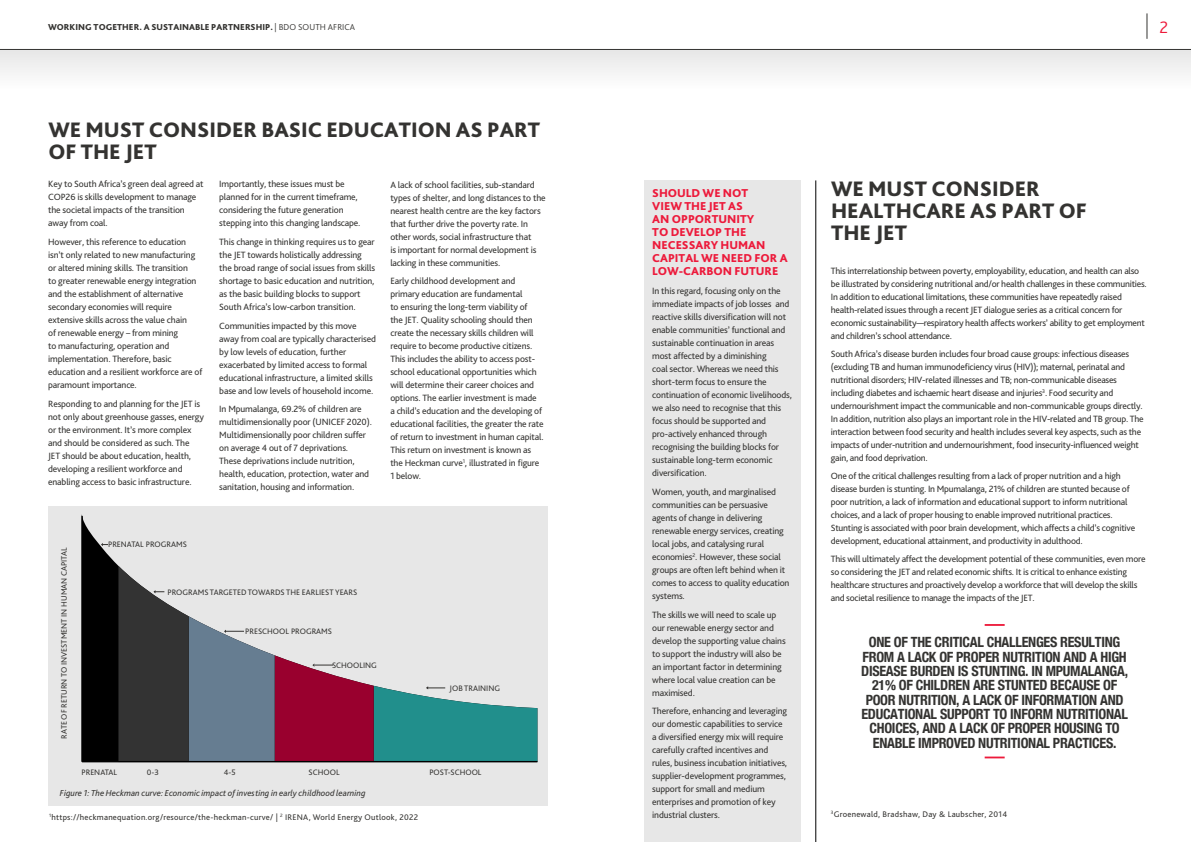
<style>
.page{position:relative;width:1191px;height:842px;background:#fff}
.page>*{position:absolute;margin:0;border:0;box-sizing:border-box;transform-origin:0 0}
.t1{font:800 21.9px/21.9px "Bliss Pro";color:#343331}
.Project_Subhead{font:300 17.4px "Bliss Pro";color:#ed1a3b}
.t2{font:700 condensed 14.1px/14.3px "Helvetica Neue";letter-spacing:-.02em;color:#343331;text-align:center}
.t3{font:800 12px/13px "Bliss Pro";color:#ed1a3b}
.t4{font:9.5px/13px "Bliss Pro";letter-spacing:-.015em;color:#343331}
.t5{font:italic 9px "Bliss Pro";color:#343331}
.t6{font:800 9px "Bliss Pro";letter-spacing:.005em;color:#343331}
.Body_Text_2{font:8.5px "Bliss Pro";letter-spacing:.03em;color:#343331}
.t7{font:8.3px "Bliss Pro";color:#343331}
.s1{font-weight:300}
</style>
<div class="page">
<div style="left:0;top:50px;width:1191px;height:39px;background:#f2f2f2"></div>
<hr style="left:0;top:49px;width:1191px;height:1px;background:#343331">
<div style="left:643px;top:180px;width:157px;height:662px;background:#e7e7e7"></div>
<div style="left:48px;top:506px;width:499px;height:299px;background:#e7e7e7"></div>
<svg style="left:82px;top:515px;width:37px;height:246px;background:#1d1d1d"></svg>
<hr style="left:81px;top:516px;width:2px;height:246px;background:#000">
<hr style="left:82px;top:761px;width:455px;height:1px;background:#000">
<svg style="left:118px;top:566px;width:419px;height:195px"></svg>
<svg style="left:101px;top:543px;width:7px;height:3px"></svg>
<hr style="left:815px;top:180px;width:1px;height:662px;background:#000">
<svg style="left:1146px;top:13px;width:1px;height:26px"></svg>
<hr style="left:984px;top:624px;width:20px;height:2px;background:#ed1a3b">
<hr style="left:984px;top:756px;width:20px;height:2px;background:#ed1a3b">
<p class="t6" style="left:48px;top:21px;width:308px">WORKING TOGETHER. A SUSTAINABLE PARTNERSHIP. <span class="s1">| BDO SOUTH AFRICA</span></p>
<p class="t1" style="left:48px;top:119px;width:493px">WE MUST CONSIDER BASIC EDUCATION AS PART<br>OF THE JET</p>
<p class="t4" style="left:390px;top:178px;width:157px">A lack of school facilities, sub-standard types of shelter, and long distances to the nearest health centre are the key factors that further drive the poverty rate. In other words, social infrastructure that<br>is important for normal development is lacking in these communities.</p>
<p class="t4" style="left:390px;top:274px;width:155px">Early childhood development and primary education are fundamental<br>to ensuring the long-term viability of<br>the JET. Quality schooling should then create the necessary skills children will require to become productive citizens.<br>This includes the ability to access post&shy;school educational opportunities which will determine their career choices and options. The earlier investment is made<br>a child’s education and the developing of educational facilities, the greater the rate of return to investment in human capital.<br>This return on investment is known as the Heckman curve<sup>1</sup>, illustrated in figure 1 below.</p>
<p class="t4" style="left:48px;top:177px;width:157px">Key to South Africa’s green deal agreed at COP26 is skills development to manage the societal impacts of the transition away from coal.</p>
<p class="t4" style="left:48px;top:235px;width:156px">However, this reference to education isn’t only related to new manufacturing or altered mining skills. The transition<br>to greater renewable energy integration and the establishment of alternative secondary economies will require extensive skills across the value chain<br>of renewable energy – from mining<br>to manufacturing, operation and implementation. Therefore, basic education and a resilient workforce are of paramount importance.</p>
<p class="t4" style="left:48px;top:397px;width:157px">Responding to and planning for the JET is not only about greenhouse gasses, energy or the environment. It’s more complex and should be considered as such. The<br>JET should be about education, health, developing a resilient workforce and enabling access to basic infrastructure.</p>
<p class="t4" style="left:219px;top:177px;width:143px">Importantly, these issues must be planned for in the current timeframe, considering the future generation stepping into this changing landscape.</p>
<p class="t4" style="left:219px;top:235px;width:157px">This change in thinking requires us to gear the JET towards holistically addressing the broad range of social issues from skills shortage to basic education and nutrition, as the basic building blocks to support South Africa’s low-carbon transition.</p>
<p class="t4" style="left:219px;top:319px;width:158px">Communities impacted by this move away from coal are typically characterised by low levels of education, further exacerbated by limited access to formal educational infrastructure, a limited skills base and low levels of household income.</p>
<p class="t4" style="left:219px;top:402px;width:154px">In Mpumalanga, 69.2% of children are multidimensionally poor (UNICEF 2020).<br>Multidimensionally poor children suffer on average 4 out of 7 deprivations.<br>These deprivations include nutrition, health, education, protection, water and sanitation, housing and information.</p>
<p class="t7" style="left:59px;top:738px;width:193px;rotate:-90deg">RATE OF RETURN TO INVESTMENT IN HUMAN CAPITAL</p>
<p class="t7" style="left:108px;top:539px;width:80px">PRENATAL PROGRAMS</p>
<p class="t7" style="left:167px;top:587px;width:191px">PROGRAMS TARGETED TOWARDS THE EARLIEST YEARS</p>
<p class="t7" style="left:245px;top:626px;width:88px">PRESCHOOL PROGRAMS</p>
<p class="t7" style="left:332px;top:660px;width:46px">SCHOOLING</p>
<p class="t7" style="left:449px;top:683px;width:52px">JOB TRAINING</p>
<p class="t7" style="left:81px;top:767px;width:37px">PRENATAL</p>
<p class="t7" style="left:147px;top:767px;width:14px">0-3</p>
<p class="t7" style="left:224px;top:767px;width:13px">4-5</p>
<p class="t7" style="left:308px;top:767px;width:33px">SCHOOL</p>
<p class="t7" style="left:429px;top:767px;width:54px">POST-SCHOOL</p>
<p class="t5" style="left:60px;top:787px;width:307px">Figure 1: The Heckman curve: Economic impact of investing in early childhood learning</p>
<p class="Body_Text_2" style="left:49px;top:812px;width:370px"><sup>1</sup>https://heckmanequation.org/resource/the-heckman-curve/ | <sup>2</sup> IRENA, World Energy Outlook, 2022</p>
<p class="Project_Subhead" style="left:1159px;top:16px;width:10px">2</p>
<p class="t3" style="left:652px;top:187px;width:137px">SHOULD WE NOT<br>VIEW THE JET AS<br>AN OPPORTUNITY<br>TO DEVELOP THE<br>NECESSARY HUMAN<br>CAPITAL WE NEED FOR A<br>LOW-CARBON FUTURE</p>
<p class="t4" style="left:652px;top:284px;width:141px">In this regard, focusing only on the immediate impacts of job losses and reactive skills diversification will not enable communities’ functional and sustainable continuation in areas most affected by a diminishing<br>coal sector. Whereas we need this short-term focus to ensure the continuation of economic livelihoods, we also need to recognise that this focus should be supported and pro-actively enhanced through recognising the building blocks for sustainable long-term economic diversification.</p>
<p class="t4" style="left:652px;top:485px;width:139px">Women, youth, and marginalised communities can be persuasive agents of change in delivering renewable energy services, creating local jobs, and catalysing rural economies<sup>2</sup>. However, these social groups are often left behind when it comes to access to quality education systems.</p>
<p class="t4" style="left:652px;top:608px;width:135px">The skills we will need to scale up our renewable energy sector and develop the supporting value chains to support the industry will also be an important factor in determining where local value creation can be maximised.</p>
<p class="t4" style="left:652px;top:704px;width:136px">Therefore, enhancing and leveraging our domestic capabilities to service a diversified energy mix will require carefully crafted incentives and rules, business incubation initiatives, supplier-development programmes, support for small and medium enterprises and promotion of key industrial clusters.</p>
<p class="t1" style="left:831px;top:177px;width:257px">WE MUST CONSIDER<br>HEALTHCARE AS PART OF<br>THE JET</p>
<p class="t4" style="left:831px;top:264px;width:317px">This interrelationship between poverty, employability, education, and health can also be illustrated by considering nutritional and/or health challenges in these communities.<br>In addition to educational limitations, these communities have repeatedly raised health-related issues through a recent JET dialogue series as a critical concern for economic sustainability—respiratory health affects workers’ ability to get employment and children’s school attendance.</p>
<p class="t4" style="left:831px;top:347px;width:314px">South Africa’s disease burden includes four broad cause groups: infectious diseases (excluding TB and human immunodeficiency virus (HIV)); maternal, perinatal and nutritional disorders; HIV-related illnesses and TB; non-communicable diseases including diabetes and ischaemic heart disease and injuries<sup>3</sup>. Food security and undernourishment impact the communicable and non-communicable groups directly.<br>In addition, nutrition also plays an important role in the HIV-related and TB group. The interaction between food security and health includes several key aspects, such as the impacts of under-nutrition and undernourishment, food insecurity-influenced weight gain, and food deprivation.</p>
<p class="t4" style="left:831px;top:469px;width:306px">One of the critical challenges resulting from a lack of proper nutrition and a high disease burden is stunting. In Mpumalanga, 21% of children are stunted because of poor nutrition, a lack of information and educational support to inform nutritional choices, and a lack of proper housing to enable improved nutritional practices.<br>Stunting is associated with poor brain development, which affects a child’s cognitive development, educational attainment, and productivity in adulthood.</p>
<p class="t4" style="left:831px;top:553px;width:316px">This will ultimately affect the development potential of these communities, even more so considering the JET and related economic shifts. It is critical to enhance existing healthcare structures and proactively develop a workforce that will develop the skills and societal resilience to manage the impacts of the JET.</p>
<p class="t2" style="left:861px;top:634px;width:268px">ONE OF THE CRITICAL CHALLENGES RESULTING FROM A LACK OF PROPER NUTRITION AND A HIGH DISEASE BURDEN IS STUNTING. IN MPUMALANGA, 21% OF CHILDREN ARE STUNTED BECAUSE OF POOR NUTRITION, A LACK OF INFORMATION AND EDUCATIONAL SUPPORT TO INFORM NUTRITIONAL CHOICES, AND A LACK OF PROPER HOUSING TO ENABLE IMPROVED NUTRITIONAL PRACTICES.</p>
<p class="Body_Text_2" style="left:831px;top:809px;width:178px"><sup>3</sup>Groenewald, Bradshaw, Day &amp; Laubscher, 2014</p>
</div>
